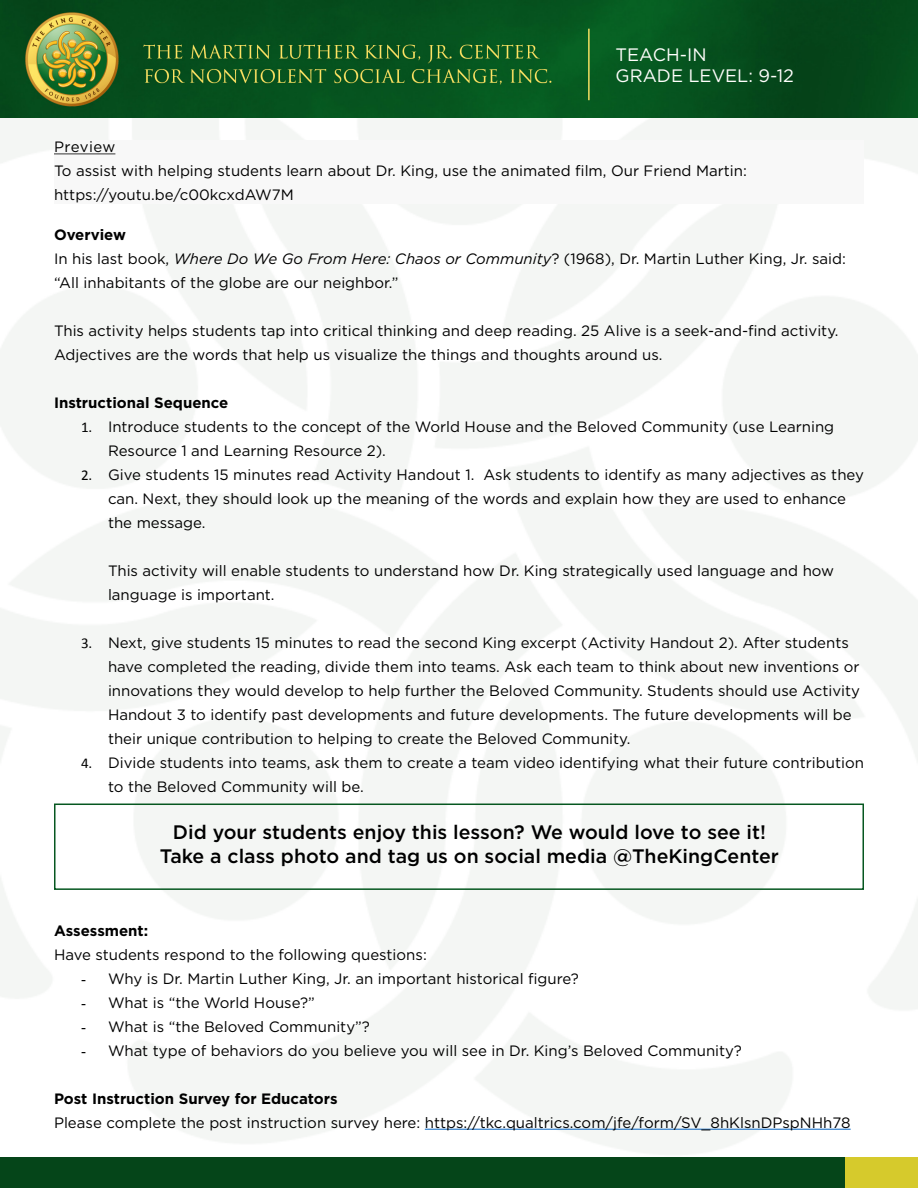
<style>
.page{position:relative;width:918px;height:1188px;background:#fff}
.page>*{position:absolute;margin:0;border:0;box-sizing:border-box;transform-origin:0 0}
.List_Paragraph{font:500 19.5px "Gotham";color:#000}
.t1{font:18px "Gotham";color:#fffefc}
.Normal__Web{font:15px/24px "Gotham";color:#000}
.List_Paragraph-2{font:15px/24px "Gotham";color:#000}
.t2{font:700 15px "Gotham";color:#000}
.s1{font-style:italic}
.s2{font-family:"Calibri"}
.s3{font-family:"Times New Roman"}
</style>
<div class="page">
<img style="left:0;top:117px;width:918px;height:1041px">
<img style="left:0;top:0;width:918px;height:117px">
<div style="left:0;top:1158px;width:918px;height:30px;background:#054519"></div>
<div style="left:845px;top:1158px;width:73px;height:30px;background:#d6ca2c"></div>
<div style="left:54px;top:140px;width:810px;height:63px;background:#f8f8f8"></div>
<hr style="left:54px;top:154px;width:61px;height:1px;background:#333">
<hr style="left:425px;top:1129px;width:426px;height:1px;background:#0563c1">
<div style="left:54px;top:804px;width:810px;height:86px;border:2px solid #065720"></div>
<p class="t1" style="left:616px;top:43px;width:92px">TEACH-IN</p>
<p class="t1" style="left:616px;top:64px;width:180px">GRADE LEVEL: 9-12</p>
<p class="Normal__Web" style="left:54px;top:135px;width:694px">Preview<br>To assist with helping students learn about Dr. King, use the animated film, Our Friend Martin: https://youtu.be/c00kcxdAW7M</p>
<p class="t2" style="left:54px;top:224px;width:74px">Overview</p>
<p class="Normal__Web" style="left:54px;top:246px;width:793px">In his last book, <span class="s1">Where Do We Go From Here: Chaos or Community</span>? (1968), Dr. Martin Luther King, Jr. said: “All inhabitants of the globe are our neighbor.”</p>
<p class="Normal__Web" style="left:54px;top:318px;width:786px">This activity helps students tap into critical thinking and deep reading. 25 Alive is a seek-and-find activity.<br>Adjectives are the words that help us visualize the things and thoughts around us.</p>
<p class="t2" style="left:54px;top:392px;width:176px">Instructional Sequence</p>
<p class="Normal__Web" style="left:108px;top:414px;width:728px;text-indent:-27px"><span class="s2">1.</span> Introduce students to the concept of the World House and the Beloved Community (use Learning<br>Resource 1 and Learning Resource 2).</p>
<p class="Normal__Web" style="left:108px;top:462px;width:757px;text-indent:-27px"><span class="s2">2.</span> Give students 15 minutes read Activity Handout 1. Ask students to identify as many adjectives as they can. Next, they should look up the meaning of the words and explain how they are used to enhance the message.</p>
<p class="List_Paragraph-2" style="left:108px;top:558px;width:728px">This activity will enable students to understand how Dr. King strategically used language and how language is important.</p>
<p class="Normal__Web" style="left:108px;top:630px;width:754px;text-indent:-27px"><span class="s2">3.</span> Next, give students 15 minutes to read the second King excerpt (Activity Handout 2). After students have completed the reading, divide them into teams. Ask each team to think about new inventions or innovations they would develop to help further the Beloved Community. Students should use Activity Handout 3 to identify past developments and future developments. The future developments will be their unique contribution to helping to create the Beloved Community.</p>
<p class="Normal__Web" style="left:108px;top:750px;width:758px;text-indent:-27px"><span class="s2">4.</span> Divide students into teams, ask them to create a team video identifying what their future contribution to the Beloved Community will be.</p>
<p class="List_Paragraph" style="left:173px;top:820px;width:595px">Did your students enjoy this lesson? We would love to see it!</p>
<p class="List_Paragraph" style="left:160px;top:844px;width:621px">Take a class photo and tag us on social media @TheKingCenter</p>
<p class="t2" style="left:54px;top:920px;width:96px">Assessment:</p>
<p class="Normal__Web" style="left:54px;top:942px;width:374px">Have students respond to the following questions:</p>
<p class="Normal__Web" style="left:81px;top:966px;width:499px"><span class="s3">-</span> Why is Dr. Martin Luther King, Jr. an important historical figure?</p>
<p class="Normal__Web" style="left:81px;top:990px;width:235px"><span class="s3">-</span> What is “the World House?”</p>
<p class="Normal__Web" style="left:81px;top:1014px;width:290px"><span class="s3">-</span> What is “the Beloved Community”?</p>
<p class="Normal__Web" style="left:81px;top:1038px;width:663px"><span class="s3">-</span> What type of behaviors do you believe you will see in Dr. King’s Beloved Community?</p>
<p class="t2" style="left:54px;top:1088px;width:285px">Post Instruction Survey for Educators</p>
<p class="Normal__Web" style="left:54px;top:1110px;width:798px">Please complete the post instruction survey here: https://tkc.qualtrics.com/jfe/form/SV_8hKlsnDPspNHh78</p>
</div>
